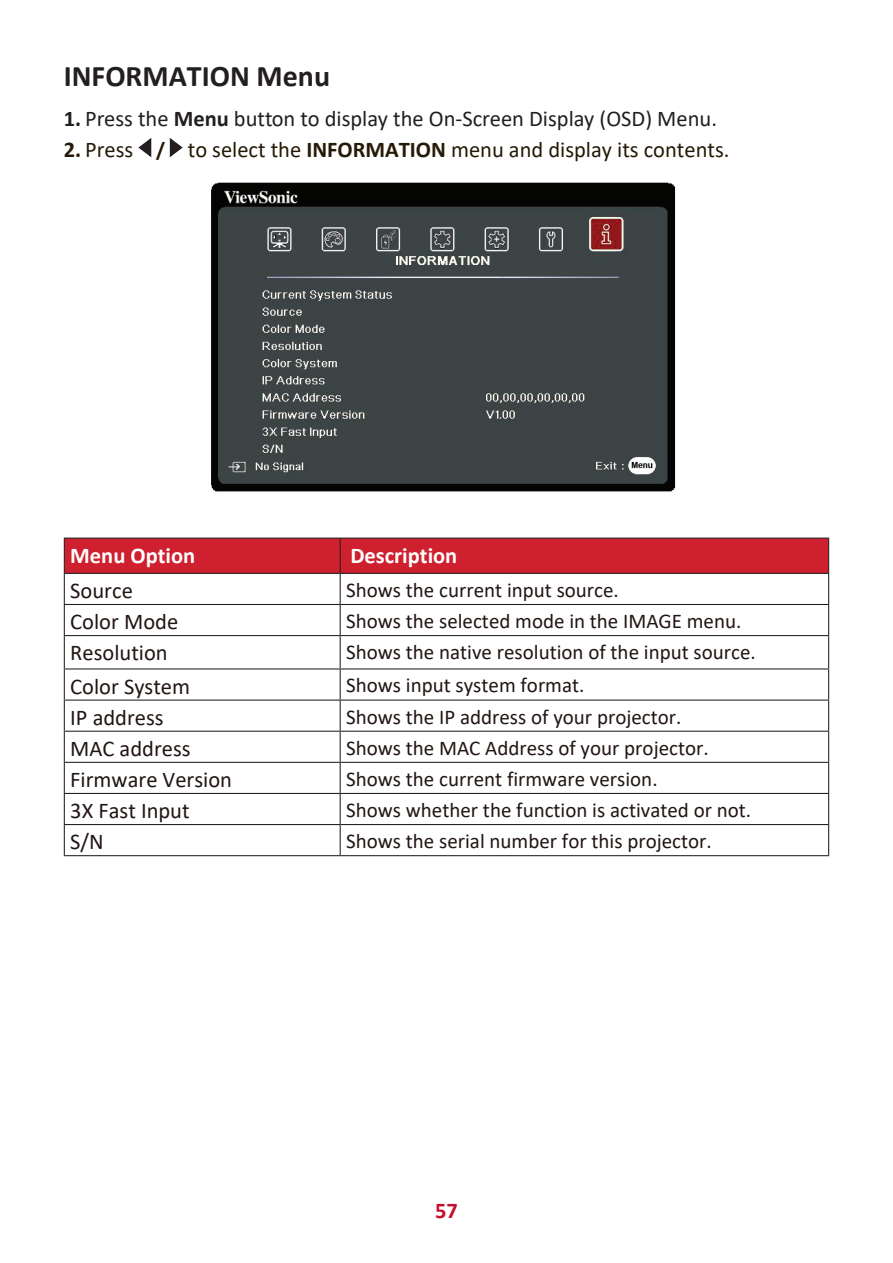
<style>
.page{position:relative;width:893px;height:1263px;background:#fff}
.page>*{position:absolute;margin:0;border:0;box-sizing:border-box;transform-origin:0 0}
.t1{font:700 30px "Calibri";color:#231f20}
.t2{font:22.5px "Calibri";color:#211613}
.t3{font:22.5px "Calibri";color:#231f20}
.t4{font:22.5px "Calibri";color:#251a05}
.t5{font:700 22.5px "Calibri";color:#fff}
.t6{font:700 22.5px "Calibri";color:#c3102f}
.t7{font:21px "Calibri";color:#211613}
.s1{font-weight:700}
.s2{font-weight:700;font-size:21px}
</style>
<div class="page">
<svg style="left:138px;top:138px;width:14px;height:20px"></svg>
<svg style="left:169px;top:138px;width:14px;height:19px"></svg>
<img style="left:211px;top:182px;width:465px;height:313px">
<div style="left:65px;top:539px;width:763px;height:34px;background:#cf202f"></div>
<hr style="left:64px;top:538px;width:276px;height:1px;background:#231f20">
<hr style="left:64px;top:539px;width:1px;height:34px;background:#231f20">
<hr style="left:340px;top:538px;width:489px;height:1px;background:#231f20">
<hr style="left:340px;top:539px;width:1px;height:34px;background:#231f20">
<hr style="left:828px;top:539px;width:1px;height:34px;background:#231f20">
<hr style="left:64px;top:573px;width:276px;height:1px;background:#231f20">
<hr style="left:64px;top:574px;width:1px;height:30px;background:#231f20">
<hr style="left:340px;top:573px;width:489px;height:1px;background:#231f20">
<hr style="left:340px;top:574px;width:1px;height:30px;background:#231f20">
<hr style="left:828px;top:574px;width:1px;height:30px;background:#231f20">
<hr style="left:64px;top:604px;width:276px;height:1px;background:#231f20">
<hr style="left:64px;top:605px;width:1px;height:30px;background:#231f20">
<hr style="left:340px;top:604px;width:489px;height:1px;background:#231f20">
<hr style="left:340px;top:605px;width:1px;height:30px;background:#231f20">
<hr style="left:828px;top:605px;width:1px;height:30px;background:#231f20">
<hr style="left:64px;top:635px;width:276px;height:1px;background:#231f20">
<hr style="left:64px;top:636px;width:1px;height:32px;background:#231f20">
<hr style="left:340px;top:635px;width:489px;height:1px;background:#231f20">
<hr style="left:340px;top:636px;width:1px;height:32px;background:#231f20">
<hr style="left:828px;top:636px;width:1px;height:32px;background:#231f20">
<hr style="left:64px;top:668px;width:276px;height:1px;background:#231f20">
<hr style="left:64px;top:669px;width:1px;height:30px;background:#231f20">
<hr style="left:340px;top:668px;width:489px;height:1px;background:#231f20">
<hr style="left:340px;top:669px;width:1px;height:30px;background:#231f20">
<hr style="left:828px;top:669px;width:1px;height:30px;background:#231f20">
<hr style="left:64px;top:699px;width:276px;height:2px;background:#231f20">
<hr style="left:64px;top:701px;width:1px;height:30px;background:#231f20">
<hr style="left:340px;top:699px;width:489px;height:2px;background:#231f20">
<hr style="left:340px;top:701px;width:1px;height:30px;background:#231f20">
<hr style="left:828px;top:701px;width:1px;height:30px;background:#231f20">
<hr style="left:64px;top:731px;width:276px;height:1px;background:#231f20">
<hr style="left:64px;top:732px;width:1px;height:30px;background:#231f20">
<hr style="left:340px;top:731px;width:489px;height:1px;background:#231f20">
<hr style="left:340px;top:732px;width:1px;height:30px;background:#231f20">
<hr style="left:828px;top:732px;width:1px;height:30px;background:#231f20">
<hr style="left:64px;top:762px;width:276px;height:1px;background:#231f20">
<hr style="left:64px;top:763px;width:1px;height:30px;background:#231f20">
<hr style="left:340px;top:762px;width:489px;height:1px;background:#231f20">
<hr style="left:340px;top:763px;width:1px;height:30px;background:#231f20">
<hr style="left:828px;top:763px;width:1px;height:30px;background:#231f20">
<hr style="left:64px;top:793px;width:276px;height:1px;background:#231f20">
<hr style="left:64px;top:794px;width:1px;height:30px;background:#231f20">
<hr style="left:340px;top:793px;width:489px;height:1px;background:#231f20">
<hr style="left:340px;top:794px;width:1px;height:30px;background:#231f20">
<hr style="left:828px;top:794px;width:1px;height:30px;background:#231f20">
<hr style="left:64px;top:824px;width:276px;height:1px;background:#231f20">
<hr style="left:64px;top:825px;width:1px;height:30px;background:#231f20">
<hr style="left:340px;top:824px;width:489px;height:1px;background:#231f20">
<hr style="left:340px;top:825px;width:1px;height:30px;background:#231f20">
<hr style="left:828px;top:825px;width:1px;height:30px;background:#231f20">
<hr style="left:64px;top:855px;width:276px;height:1px;background:#231f20">
<hr style="left:340px;top:855px;width:489px;height:1px;background:#231f20">
<h1 class="t1" style="left:64px;top:55px;width:268px">INFORMATION Menu</h1>
<p class="t3" style="left:64px;top:103px;width:655px"><span class="s1">1.</span> Press the <span class="s1">Menu</span> button to display the On-Screen Display (OSD) Menu.</p>
<p class="t4" style="left:64px;top:134px;width:667px"><span class="s1">2.</span> Press <span class="s2">/</span> to select the <span class="s1">INFORMATION</span> menu and display its contents.</p>
<p class="t5" style="left:70px;top:539px;width:126px">Menu Option</p>
<p class="t5" style="left:350px;top:539px;width:108px">Description</p>
<p class="t2" style="left:70px;top:575px;width:64px">Source</p>
<p class="t7" style="left:346px;top:575px;width:274px">Shows the current input source.</p>
<p class="t2" style="left:70px;top:606px;width:109px">Color Mode</p>
<p class="t7" style="left:346px;top:606px;width:397px">Shows the selected mode in the IMAGE menu.</p>
<p class="t2" style="left:70px;top:637px;width:99px">Resolution</p>
<p class="t7" style="left:346px;top:637px;width:411px">Shows the native resolution of the input source.</p>
<p class="t2" style="left:70px;top:671px;width:121px">Color System</p>
<p class="t7" style="left:346px;top:671px;width:240px">Shows input system format.</p>
<p class="t2" style="left:70px;top:702px;width:95px">IP address</p>
<p class="t7" style="left:346px;top:702px;width:337px">Shows the IP address of your projector.</p>
<p class="t2" style="left:70px;top:733px;width:122px">MAC address</p>
<p class="t7" style="left:346px;top:733px;width:364px">Shows the MAC Address of your projector.</p>
<p class="t2" style="left:70px;top:764px;width:163px">Firmware Version</p>
<p class="t7" style="left:346px;top:764px;width:313px">Shows the current firmware version.</p>
<p class="t2" style="left:70px;top:795px;width:121px">3X Fast Input</p>
<p class="t7" style="left:346px;top:795px;width:407px">Shows whether the function is activated or not.</p>
<p class="t2" style="left:70px;top:826px;width:35px">S/N</p>
<p class="t7" style="left:346px;top:826px;width:367px">Shows the serial number for this projector.</p>
<p class="t6" style="left:435px;top:1194px;width:24px">57</p>
</div>
